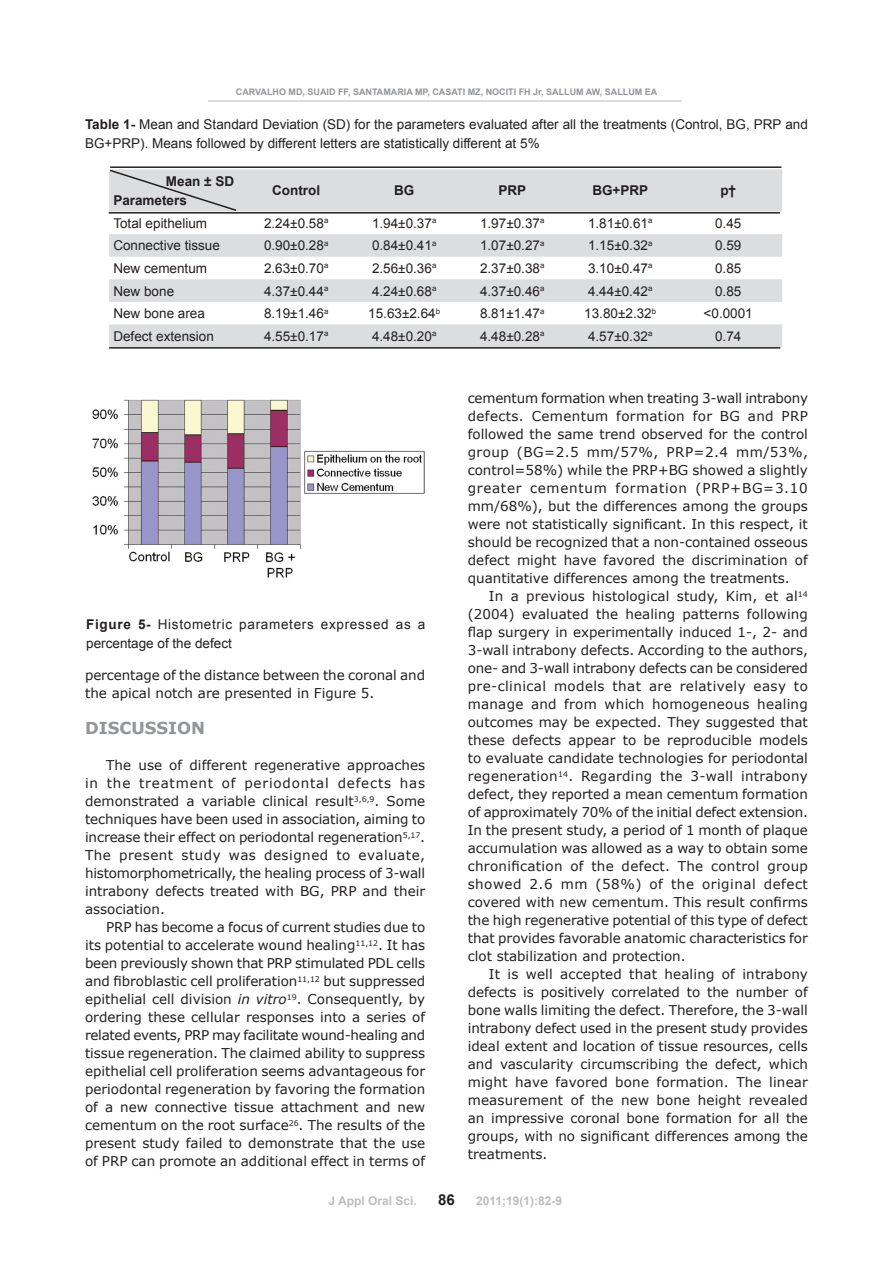
<style>
.page{position:relative;width:893px;height:1263px;background:#fff}
.page>*{position:absolute;margin:0;border:0;box-sizing:border-box;transform-origin:0 0}
.t1{font:700 16.5px "Verdana";color:#939598}
.t2{font:700 15px "Arial";color:#231f20}
.t3{font:13.5px/18px "Verdana";color:#231f20;text-align:justify}
.t4{font:13.5px/19.5px "Arial";color:#231f20}
.t5{font:13.5px/19.5px "Arial";letter-spacing:.05em;color:#231f20}
.t6{font:700 13.5px/19.5px "Arial";color:#231f20}
.t7{font:700 12px "Arial";color:#bcbdc0}
.t8{font:700 9px "Arial";color:#939598}
.s1{font-weight:700}
.s2{font-style:italic}
</style>
<div class="page">
<hr style="left:208px;top:100px;width:474px;height:1px;background:#dcdddf">
<img style="left:92px;top:399px;width:333px;height:179px">
<svg style="left:109px;top:169px;width:673px;height:178px;fill:#dcdddf"></svg>
<svg style="left:109px;top:169px;width:129px;height:43px;background:#d6d6d8"></svg>
<hr style="left:110px;top:166px;width:671px;height:2px;background:#231f20">
<hr style="left:109px;top:212px;width:671px;height:2px;background:#231f20">
<hr style="left:109px;top:347px;width:671px;height:2px;background:#231f20">
<p class="t8" style="left:236px;top:86px;width:423px">CARVALHO MD, SUAID FF, SANTAMARIA MP, CASATI MZ, NOCITI FH Jr, SALLUM AW, SALLUM EA</p>
<p class="t4" style="left:85px;top:115px;width:724px"><span class="s1">Table 1-</span> Mean and Standard Deviation (SD) for the parameters evaluated after all the treatments (Control, BG, PRP and<br>BG+PRP). Means followed by different letters are statistically different at 5%</p>
<p class="t6" style="left:113px;top:172px;width:122px;text-indent:53px">Mean ± SD<br>Parameters</p>
<p class="t6" style="left:272px;top:181px;width:49px">Control</p>
<p class="t6" style="left:394px;top:181px;width:22px">BG</p>
<p class="t6" style="left:498px;top:181px;width:29px">PRP</p>
<p class="t6" style="left:592px;top:181px;width:57px">BG+PRP</p>
<p class="t6" style="left:720px;top:181px;width:17px">p†</p>
<p class="t4" style="left:113px;top:213px;width:95px">Total epithelium</p>
<p class="t4" style="left:264px;top:213px;width:66px">2.24±0.58<sup>a</sup></p>
<p class="t4" style="left:372px;top:213px;width:66px">1.94±0.37<sup>a</sup></p>
<p class="t4" style="left:480px;top:213px;width:66px">1.97±0.37<sup>a</sup></p>
<p class="t4" style="left:588px;top:213px;width:66px">1.81±0.61<sup>a</sup></p>
<p class="t4" style="left:715px;top:213px;width:28px">0.45</p>
<p class="t4" style="left:113px;top:236px;width:108px">Connective tissue</p>
<p class="t4" style="left:264px;top:236px;width:66px">0.90±0.28<sup>a</sup></p>
<p class="t4" style="left:372px;top:236px;width:66px">0.84±0.41<sup>a</sup></p>
<p class="t4" style="left:480px;top:236px;width:66px">1.07±0.27<sup>a</sup></p>
<p class="t4" style="left:588px;top:236px;width:66px">1.15±0.32<sup>a</sup></p>
<p class="t4" style="left:715px;top:236px;width:28px">0.59</p>
<p class="t4" style="left:113px;top:259px;width:95px">New cementum</p>
<p class="t4" style="left:264px;top:259px;width:66px">2.63±0.70<sup>a</sup></p>
<p class="t4" style="left:372px;top:259px;width:66px">2.56±0.36<sup>a</sup></p>
<p class="t4" style="left:480px;top:259px;width:66px">2.37±0.38<sup>a</sup></p>
<p class="t4" style="left:588px;top:259px;width:66px">3.10±0.47<sup>a</sup></p>
<p class="t4" style="left:715px;top:259px;width:28px">0.85</p>
<p class="t4" style="left:113px;top:281px;width:62px">New bone</p>
<p class="t4" style="left:264px;top:281px;width:66px">4.37±0.44<sup>a</sup></p>
<p class="t4" style="left:372px;top:281px;width:66px">4.24±0.68<sup>a</sup></p>
<p class="t4" style="left:480px;top:281px;width:66px">4.37±0.46<sup>a</sup></p>
<p class="t4" style="left:588px;top:281px;width:66px">4.44±0.42<sup>a</sup></p>
<p class="t4" style="left:715px;top:281px;width:28px">0.85</p>
<p class="t4" style="left:113px;top:304px;width:93px">New bone area</p>
<p class="t4" style="left:264px;top:304px;width:66px">8.19±1.46<sup>a</sup></p>
<p class="t4" style="left:368px;top:304px;width:73px">15.63±2.64<sup>b</sup></p>
<p class="t4" style="left:480px;top:304px;width:66px">8.81±1.47<sup>a</sup></p>
<p class="t4" style="left:584px;top:304px;width:73px">13.80±2.32<sup>b</sup></p>
<p class="t4" style="left:704px;top:304px;width:51px">&lt;0.0001</p>
<p class="t4" style="left:113px;top:326px;width:102px">Defect extension</p>
<p class="t4" style="left:264px;top:326px;width:66px">4.55±0.17<sup>a</sup></p>
<p class="t4" style="left:372px;top:326px;width:66px">4.48±0.20<sup>a</sup></p>
<p class="t4" style="left:480px;top:326px;width:66px">4.48±0.28<sup>a</sup></p>
<p class="t4" style="left:588px;top:326px;width:66px">4.57±0.32<sup>a</sup></p>
<p class="t4" style="left:715px;top:326px;width:28px">0.74</p>
<p class="t5" style="left:86px;top:615px;width:340px"><span class="s1">Figure 5-</span> Histometric parameters expressed as a percentage of the defect</p>
<p class="t3" style="left:85px;top:666px;width:342px">percentage of the distance between the coronal and the apical notch are presented in Figure 5.</p>
<p class="t1" style="left:85px;top:718px;width:27px">DISCUSSION</p>
<p class="t3" style="left:85px;top:756px;width:342px;text-indent:21px">The use of different regenerative approaches in the treatment of periodontal defects has demonstrated a variable clinical result<sup>3,6,9</sup>. Some techniques have been used in association, aiming to increase their effect on periodontal regeneration<sup>5,17</sup>.<br>The present study was designed to evaluate, histomorphometrically, the healing process of 3-wall intrabony defects treated with BG, PRP and their association.</p>
<p class="t3" style="left:85px;top:918px;width:342px;text-indent:21px">PRP has become a focus of current studies due to its potential to accelerate wound healing<sup>11,12</sup>. It has been previously shown that PRP stimulated PDL cells and fibroblastic cell proliferation<sup>11,12</sup> but suppressed epithelial cell division <span class="s2">in vitro</span><sup>19</sup>. Consequently, by ordering these cellular responses into a series of related events, PRP may facilitate wound-healing and tissue regeneration. The claimed ability to suppress epithelial cell proliferation seems advantageous for periodontal regeneration by favoring the formation of a new connective tissue attachment and new cementum on the root surface<sup>26</sup>. The results of the present study failed to demonstrate that the use of PRP can promote an additional effect in terms of</p>
<p class="t7" style="left:328px;top:1193px;width:90px">J Appl Oral Sci.</p>
<p class="t2" style="left:438px;top:1190px;width:18px">86</p>
<p class="t3" style="left:468px;top:389px;width:342px">cementum formation when treating 3-wall intrabony defects. Cementum formation for BG and PRP followed the same trend observed for the control group (BG=2.5 mm/57%, PRP=2.4 mm/53%, control=58%) while the PRP+BG showed a slightly greater cementum formation (PRP+BG=3.10 mm/68%), but the differences among the groups were not statistically significant. In this respect, it should be recognized that a non-contained osseous defect might have favored the discrimination of quantitative differences among the treatments.</p>
<p class="t3" style="left:468px;top:586px;width:342px;text-indent:21px">In a previous histological study, Kim, et al<sup>14 </sup>(2004) evaluated the healing patterns following flap surgery in experimentally induced 1-, 2- and 3-wall intrabony defects. According to the authors, one- and 3-wall intrabony defects can be considered pre-clinical models that are relatively easy to manage and from which homogeneous healing outcomes may be expected. They suggested that these defects appear to be reproducible models to evaluate candidate technologies for periodontal regeneration<sup>14</sup>. Regarding the 3-wall intrabony defect, they reported a mean cementum formation of approximately 70% of the initial defect extension.<br>In the present study, a period of 1 month of plaque accumulation was allowed as a way to obtain some chronification of the defect. The control group showed 2.6 mm (58%) of the original defect covered with new cementum. This result confirms the high regenerative potential of this type of defect that provides favorable anatomic characteristics for clot stabilization and protection.</p>
<p class="t3" style="left:468px;top:964px;width:342px;text-indent:21px">It is well accepted that healing of intrabony defects is positively correlated to the number of bone walls limiting the defect. Therefore, the 3-wall intrabony defect used in the present study provides ideal extent and location of tissue resources, cells and vascularity circumscribing the defect, which might have favored bone formation. The linear measurement of the new bone height revealed an impressive coronal bone formation for all the groups, with no significant differences among the treatments.</p>
<p class="t7" style="left:476px;top:1192px;width:88px">2011;19(1):82-9</p>
</div>
